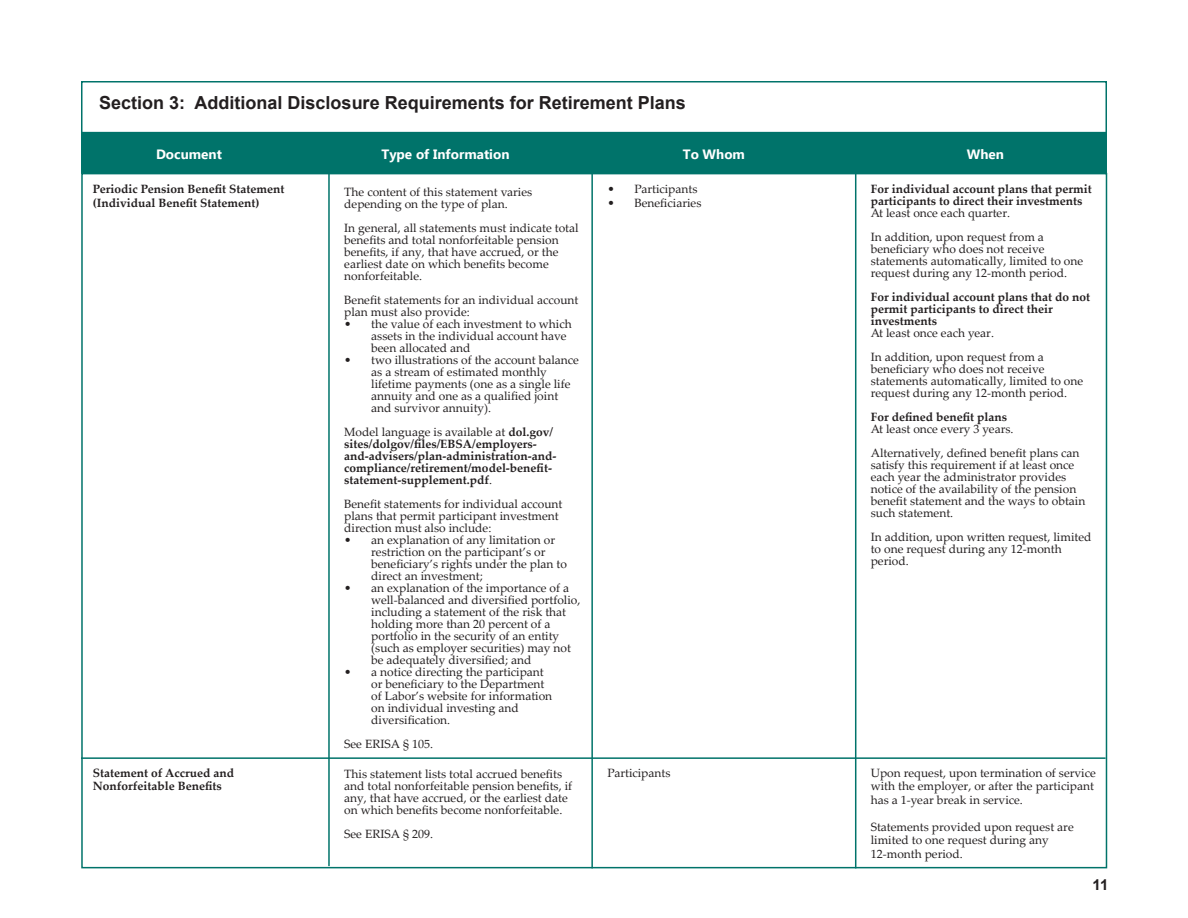
<style>
.page{position:relative;width:1188px;height:918px;background:#fff}
.page>*{position:absolute;margin:0;border:0;box-sizing:border-box;transform-origin:0 0}
.Subheads{font:700 18px "Arial";color:#231f20}
.t1{font:700 15px "Arial";color:#231f20}
.t2{font:700 13.5px "Ebrima";color:#fff}
.Body_Text1{font:12px/12px "Palatino Linotype";color:#231f20}
.Body_text{font:12px/12px "Palatino Linotype";color:#231f20}
.Body_Text1-2{font:700 12px/12px "Palatino Linotype";color:#231f20}
.Body_text-2{font:700 12px/12px "Palatino Linotype";color:#231f20}
.Subhead_1{font:700 12px/13.5px "Palatino Linotype";color:#231f20}
.s1{font-weight:400}
</style>
<div class="page">
<div style="left:81px;top:81px;width:1026px;height:54px;background:#fff;border:2px solid #00736a"></div>
<div style="left:81px;top:132px;width:1026px;height:42px;background:#00736a"></div>
<hr style="left:328px;top:135px;width:2px;height:731px;background:#00736a">
<hr style="left:591px;top:135px;width:2px;height:733px;background:#00736a">
<hr style="left:855px;top:135px;width:1px;height:733px;background:#00736a">
<hr style="left:81px;top:757px;width:1025px;height:2px;background:#00736a">
<p class="Subheads" style="left:99px;top:90px;width:588px">Section 3: Additional Disclosure Requirements for Retirement Plans</p>
<p class="t2" style="left:156px;top:144px;width:67px">Document</p>
<p class="t2" style="left:381px;top:144px;width:130px">Type of Information</p>
<p class="t2" style="left:683px;top:144px;width:64px">To Whom</p>
<p class="t2" style="left:967px;top:144px;width:39px">When</p>
<p class="Subhead_1" style="left:93px;top:182px;width:193px">Periodic Pension Benefit Statement (Individual Benefit Statement)</p>
<p class="Body_Text1-2" style="left:871px;top:183px;width:222px">For individual account plans that permit participants to direct their investments</p>
<p class="Body_Text1" style="left:871px;top:207px;width:141px">At least once each quarter.</p>
<p class="Body_Text1" style="left:871px;top:231px;width:214px">In addition, upon request from a beneficiary who does not receive statements automatically, limited to one request during any 12-month period.</p>
<p class="Body_Text1-2" style="left:871px;top:291px;width:221px">For individual account plans that do not permit participants to direct their investments</p>
<p class="Body_Text1" style="left:871px;top:327px;width:125px">At least once each year.</p>
<p class="Body_Text1" style="left:871px;top:351px;width:214px">In addition, upon request from a beneficiary who does not receive statements automatically, limited to one request during any 12-month period.</p>
<p class="Body_Text1-2" style="left:871px;top:411px;width:138px">For defined benefit plans</p>
<p class="Body_Text1" style="left:871px;top:423px;width:144px">At least once every 3 years.</p>
<p class="Body_Text1" style="left:871px;top:447px;width:216px">Alternatively, defined benefit plans can satisfy this requirement if at least once each year the administrator provides notice of the availability of the pension benefit statement and the ways to obtain such statement.</p>
<p class="Body_Text1" style="left:871px;top:531px;width:222px">In addition, upon written request, limited to one request during any 12-month period.</p>
<p class="Body_Text1" style="left:608px;top:183px;width:92px">• Participants</p>
<p class="Body_Text1" style="left:608px;top:196px;width:95px">• Beneficiaries</p>
<p class="Body_text" style="left:344px;top:186px;width:189px">The content of this statement varies depending on the type of plan.</p>
<p class="Body_text" style="left:344px;top:222px;width:236px">In general, all statements must indicate total benefits and total nonforfeitable pension benefits, if any, that have accrued, or the earliest date on which benefits become nonforfeitable.</p>
<p class="Body_text" style="left:344px;top:294px;width:236px">Benefit statements for an individual account plan must also provide:</p>
<p class="Body_Text1" style="left:371px;top:318px;width:202px;text-indent:-27px">• the value of each investment to which assets in the individual account have been allocated and</p>
<p class="Body_Text1" style="left:371px;top:354px;width:209px;text-indent:-27px">• two illustrations of the account balance as a stream of estimated monthly lifetime payments (one as a single life annuity and one as a qualified joint and survivor annuity).</p>
<p class="Body_text-2" style="left:344px;top:426px;width:214px"><span class="s1">Model language is available at</span> dol.gov/ sites/dolgov/files/EBSA/employers&shy;and-advisers/plan-administration-and&shy;compliance/retirement/model-benefit&shy;statement-supplement.pdf<span class="s1">.</span></p>
<p class="Body_text" style="left:344px;top:498px;width:220px">Benefit statements for individual account plans that permit participant investment direction must also include:</p>
<p class="Body_Text1" style="left:371px;top:534px;width:197px;text-indent:-27px">• an explanation of any limitation or restriction on the participant’s or beneficiary’s rights under the plan to direct an investment;</p>
<p class="Body_Text1" style="left:371px;top:582px;width:211px;text-indent:-27px">• an explanation of the importance of a well-balanced and diversified portfolio, including a statement of the risk that holding more than 20 percent of a portfolio in the security of an entity (such as employer securities) may not be adequately diversified; and</p>
<p class="Body_Text1" style="left:371px;top:666px;width:183px;text-indent:-27px">• a notice directing the participant or beneficiary to the Department of Labor’s website for information on individual investing and diversification.</p>
<p class="Body_text" style="left:344px;top:738px;width:90px">See ERISA § 105.</p>
<p class="Body_text" style="left:344px;top:768px;width:229px">This statement lists total accrued benefits and total nonforfeitable pension benefits, if any, that have accrued, or the earliest date on which benefits become nonforfeitable.</p>
<p class="Body_text" style="left:344px;top:828px;width:90px">See ERISA § 209.</p>
<p class="Body_Text1" style="left:871px;top:766px;width:227px;line-height:13.5px">Upon request, upon termination of service with the employer, or after the participant has a 1-year break in service.</p>
<p class="Body_Text1" style="left:871px;top:820px;width:205px;line-height:13.5px">Statements provided upon request are limited to one request during any<br>12-month period.</p>
<p class="Subhead_1" style="left:93px;top:766px;width:143px">Statement of Accrued and<br>Nonforfeitable Benefits</p>
<p class="Body_text" style="left:608px;top:766px;width:65px">Participants</p>
<p class="t1" style="left:1093px;top:874px;width:17px">11</p>
</div>
